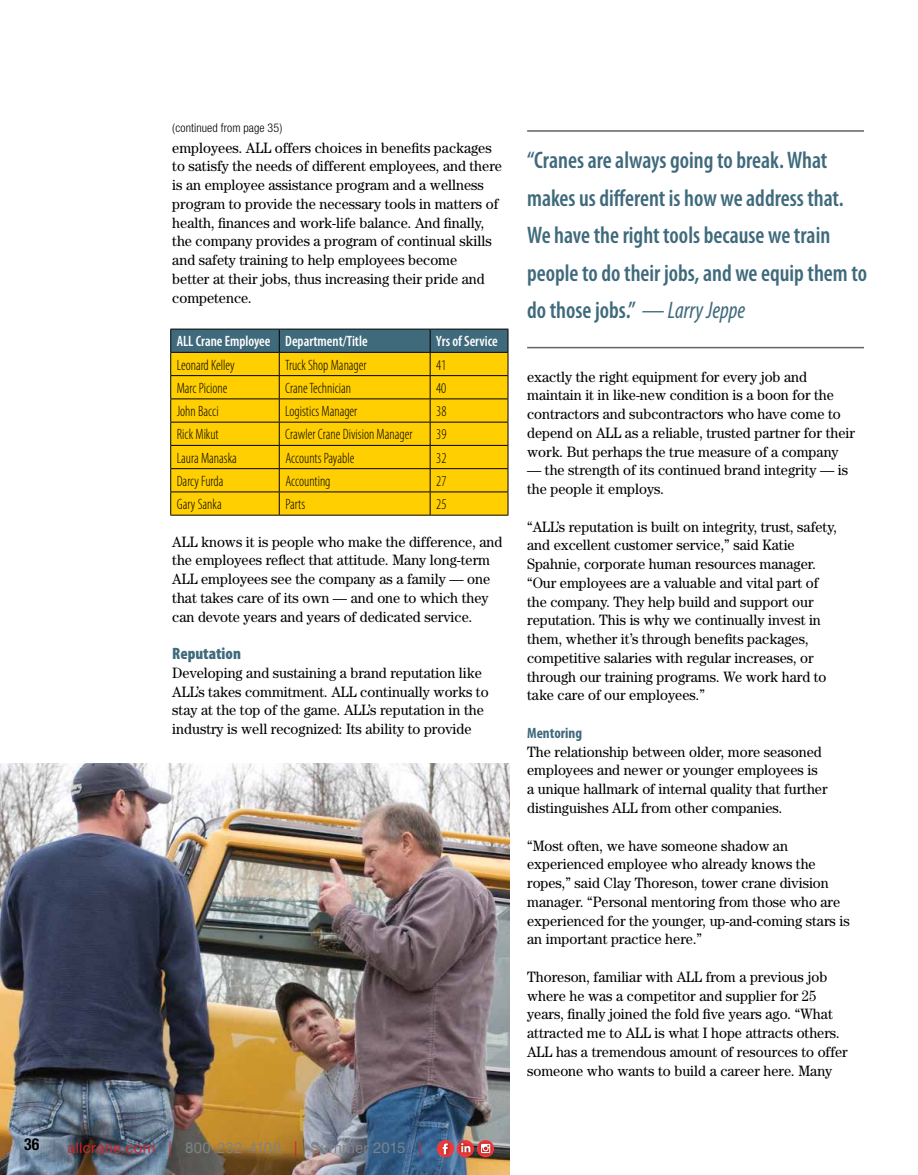
<style>
.page{position:relative;width:918px;height:1175px;background:#fff}
.page>*{position:absolute;margin:0;border:0;box-sizing:border-box;transform-origin:0 0}
.t1{font:600 condensed 24px/37.5px "Myriad Pro";color:#3f6a7c;scale:.95 1}
.t2{font:900 condensed 16.5px "Myriad Pro";color:#3f6a7c}
.t3{font:700 condensed 16.5px "Helvetica Neue";color:#000;scale:.95 1}
.t4{font:15px/18.8px "Century";color:#000;scale:.95 1}
.t5{font:300 condensed 15px "Myriad Pro";color:#000;scale:.95 1}
.t6{font:600 condensed 15px "Myriad Pro";color:#fff;scale:.95 1}
.t7{font:15px "Helvetica Neue";letter-spacing:.015em;color:#808285}
.t8{font:700 condensed 15px "Myriad Pro";color:#3f6a7c}
.t9{font:300 condensed 12px "Helvetica Neue";letter-spacing:.01em;color:#000}
.s1{color:#d2232a}
.s2{font-weight:400;font-style:italic}
</style>
<div class="page">
<svg style="left:170px;top:329px;width:339px;height:186px;background:#dbb80f"></svg>
<hr style="left:170px;top:515px;width:109px;height:1px;background:#000">
<hr style="left:279px;top:515px;width:151px;height:1px;background:#000">
<hr style="left:430px;top:515px;width:78px;height:1px;background:#000">
<hr style="left:527px;top:130px;width:337px;height:2px;background:#5f6561">
<hr style="left:527px;top:347px;width:337px;height:1px;background:#5f6561">
<img style="left:0;top:763px;width:509px;height:411px">
<div style="left:437px;top:1140px;width:17px;height:17px;background:#ef3a3b;border-radius:50%"></div>
<img style="left:439px;top:1139px;width:14px;height:20px">
<svg style="left:443px;top:1143px;width:5px;height:11px"></svg>
<div style="left:457px;top:1140px;width:17px;height:17px;background:#ef3a3b;border-radius:50%"></div>
<img style="left:457px;top:1138px;width:11px;height:18px">
<img style="left:460px;top:1141px;width:15px;height:15px">
<svg style="left:461px;top:1143px;width:9px;height:9px"></svg>
<img style="left:477px;top:1139px;width:18px;height:18px">
<svg style="left:481px;top:1143px;width:9px;height:10px"></svg>
<p class="t9" style="left:172px;top:121px;width:112px">(continued from page 35)</p>
<p class="t4" style="left:172px;top:138px;width:349px">employees. ALL offers choices in benefits packages to satisfy the needs of different employees, and there is an employee assistance program and a wellness program to provide the necessary tools in matters of health, finances and work-life balance. And finally, the company provides a program of continual skills and safety training to help employees become<br>better at their jobs, thus increasing their pride and competence.</p>
<p class="t6" style="left:177px;top:332px;width:202px">ALL Crane Employee Department/Title</p>
<p class="t6" style="left:436px;top:332px;width:66px">Yrs of Service</p>
<p class="t5" style="left:177px;top:356px;width:63px">Leonard Kelley</p>
<p class="t5" style="left:285px;top:356px;width:87px">Truck Shop Manager</p>
<p class="t5" style="left:436px;top:356px;width:12px">41</p>
<p class="t5" style="left:177px;top:379px;width:55px">Marc Picione</p>
<p class="t5" style="left:285px;top:379px;width:71px">Crane Technician</p>
<p class="t5" style="left:436px;top:379px;width:12px">40</p>
<p class="t5" style="left:177px;top:402px;width:46px">John Bacci</p>
<p class="t5" style="left:285px;top:402px;width:77px">Logistics Manager</p>
<p class="t5" style="left:436px;top:402px;width:12px">38</p>
<p class="t5" style="left:177px;top:425px;width:46px">Rick Mikut</p>
<p class="t5" style="left:285px;top:425px;width:135px">Crawler Crane Division Manager</p>
<p class="t5" style="left:436px;top:425px;width:12px">39</p>
<p class="t5" style="left:177px;top:449px;width:65px">Laura Manaska</p>
<p class="t5" style="left:285px;top:449px;width:74px">Accounts Payable</p>
<p class="t5" style="left:436px;top:449px;width:12px">32</p>
<p class="t5" style="left:177px;top:472px;width:51px">Darcy Furda</p>
<p class="t5" style="left:285px;top:472px;width:49px">Accounting</p>
<p class="t5" style="left:436px;top:472px;width:12px">27</p>
<p class="t5" style="left:177px;top:495px;width:49px">Gary Sanka</p>
<p class="t5" style="left:285px;top:495px;width:22px">Parts</p>
<p class="t5" style="left:436px;top:495px;width:12px">25</p>
<p class="t4" style="left:172px;top:532px;width:349px">ALL knows it is people who make the difference, and the employees reflect that attitude. Many long-term ALL employees see the company as a family — one that takes care of its own — and one to which they can devote years and years of dedicated service.</p>
<p class="t2" style="left:172px;top:643px;width:70px">Reputation</p>
<p class="t4" style="left:172px;top:663px;width:334px">Developing and sustaining a brand reputation like ALL’s takes commitment. ALL continually works to stay at the top of the game. ALL’s reputation in the industry is well recognized: Its ability to provide</p>
<p class="t3" style="left:24px;top:1133px;width:18px">36</p>
<p class="t7" style="left:68px;top:1138px;width:356px"><span class="s1">allcrane.com |</span> 800-232-4100 <span class="s1">|</span> Summer 2015 <span class="s1">|</span></p>
<h1 class="t1" style="left:527px;top:141px;width:359px">“Cranes are always going to break. What makes us different is how we address that.<br>We have the right tools because we train people to do their jobs, and we equip them to do those jobs.” <span class="s2">— Larry Jeppe</span></h1>
<p class="t4" style="left:527px;top:367px;width:347px">exactly the right equipment for every job and maintain it in like-new condition is a boon for the contractors and subcontractors who have come to depend on ALL as a reliable, trusted partner for their work. But perhaps the true measure of a company</p>
<p class="t4" style="left:527px;top:460px;width:339px">— the strength of its continued brand integrity — is the people it employs.</p>
<p class="t4" style="left:527px;top:517px;width:328px">“ALL’s reputation is built on integrity, trust, safety, and excellent customer service,” said Katie Spahnie, corporate human resources manager. “Our employees are a valuable and vital part of the company. They help build and support our reputation. This is why we continually invest in them, whether it’s through benefits packages, competitive salaries with regular increases, or through our training programs. We work hard to take care of our employees.”</p>
<p class="t8" style="left:527px;top:723px;width:57px">Mentoring</p>
<p class="t4" style="left:527px;top:742px;width:318px">The relationship between older, more seasoned employees and newer or younger employees is a unique hallmark of internal quality that further distinguishes ALL from other companies.</p>
<p class="t4" style="left:527px;top:835px;width:341px">“Most often, we have someone shadow an experienced employee who already knows the ropes,” said Clay Thoreson, tower crane division manager. “Personal mentoring from those who are experienced for the younger, up-and-coming stars is an important practice here.”</p>
<p class="t4" style="left:527px;top:967px;width:339px">Thoreson, familiar with ALL from a previous job where he was a competitor and supplier for 25 years, finally joined the fold five years ago. “What attracted me to ALL is what I hope attracts others.<br>ALL has a tremendous amount of resources to offer someone who wants to build a career here. Many</p>
</div>
